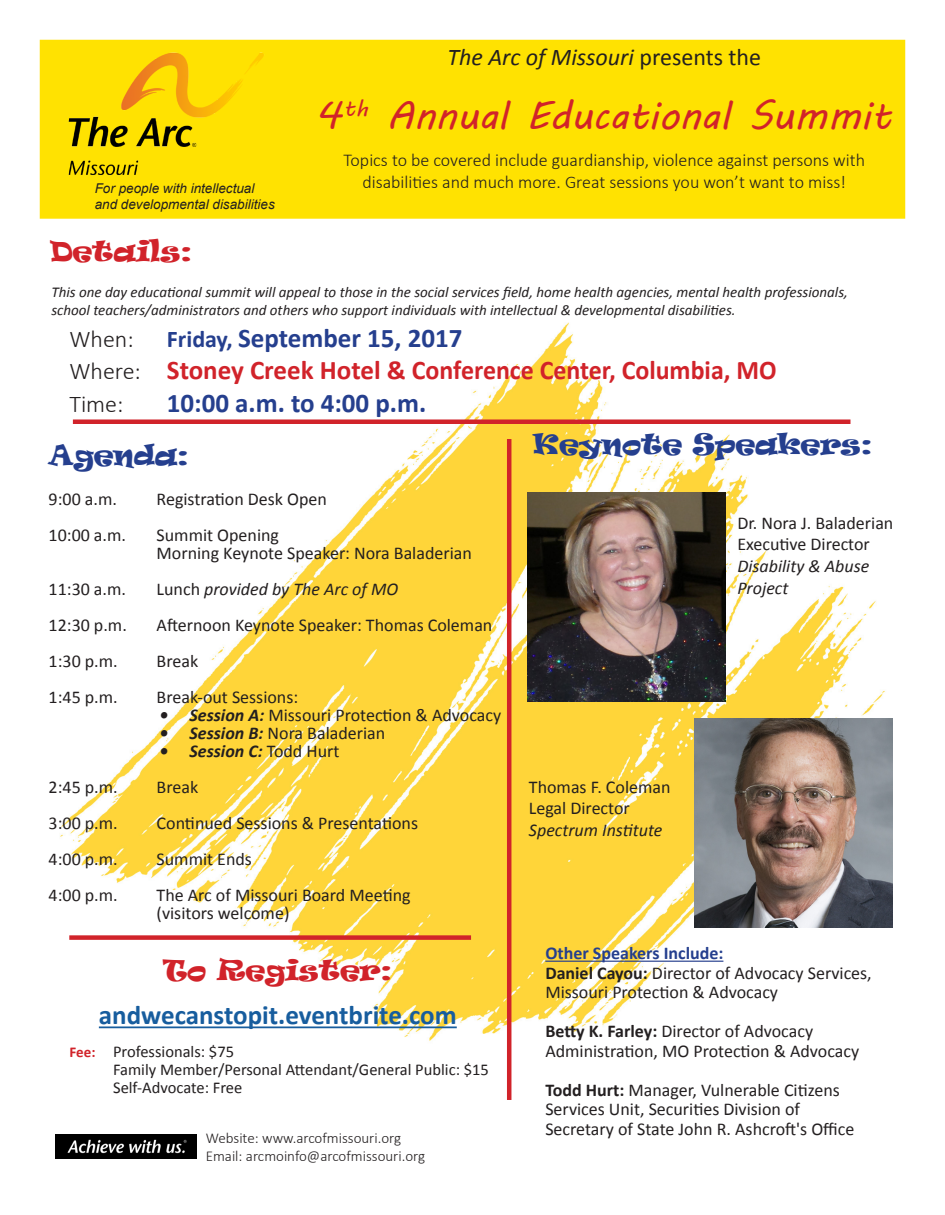
<style>
.page{position:relative;width:945px;height:1215px;background:#fff}
.page>*{position:absolute;margin:0;border:0;box-sizing:border-box;transform-origin:0 0}
.t1{font:39px "MV Boli";color:#d1232a}
.t2{font:700 27px "Calibri";color:#d1232a}
.t3{font:700 27px "Calibri";color:#253f8e}
.t4{font:700 27px "Calibri";color:#175d9e}
.t5{font:27px "Ravie";color:#253f8e}
.t6{font:27px "Ravie";color:#d1232a}
.t7{font:italic 24px "Calibri";color:#231f20}
.t8{font:300 24px "Calibri";color:#231f20}
.t9{font:18px "Calibri";color:#231f20}
.t10{font:300 18px "Calibri";color:#231f20}
.t11{font:italic 18px/21.6px "Calibri";color:#231f20}
.t12{font:700 18px "Calibri";color:#253f8e}
.t13{font:italic 700 18px "Calibri";color:#231f20}
.t14{font:16.5px "Calibri";color:#231f20}
.t15{font:italic 15px "Calibri";color:#231f20}
.t16{font:300 15px "Calibri";color:#231f20}
.t17{font:italic 13.5px "Arial";color:#231f20}
.s1{font-style:normal}
.s2{font-size:24px}
.s3{font-weight:300;font-size:24px;color:#231f20}
.s4{font-weight:700;font-style:italic}
.s5{font-weight:400;font-style:normal}
.s6{font-weight:700;font-size:15px;color:#d1232a}
.s7{font-weight:700}
</style>
<div class="page">
<div style="left:40px;top:40px;width:865px;height:179px;background:#ffe201;border:2px solid #ffe201"></div>
<img style="left:60px;top:322px;width:833px;height:739px">
<img style="left:40px;top:40px;width:251px;height:147px">
<img style="left:56px;top:1135px;width:141px;height:23px">
<hr style="left:545px;top:961px;width:178px;height:1px;background:#253f8e">
<hr style="left:99px;top:1026px;width:358px;height:2px;background:#175d9e">
<img style="left:528px;top:493px;width:197px;height:208px">
<img style="left:695px;top:719px;width:197px;height:208px">
<hr style="left:507px;top:439px;width:4px;height:661px;background:#d1232a">
<div style="left:73px;top:419px;width:778px;height:5px;background:#d1232a"></div>
<div style="left:69px;top:935px;width:402px;height:5px;background:#d1232a"></div>
<p class="t17" style="left:95px;top:179px;width:161px">For people with intellectual</p>
<p class="t17" style="left:95px;top:195px;width:182px">and developmental disabilities</p>
<p class="t7" style="left:447px;top:40px;width:315px">The Arc of Missouri <span class="s1">presents the</span></p>
<p class="t1" style="left:317px;top:89px;width:576px">4<sup>th</sup> Annual Educational Summit</p>
<p class="t10" style="left:344px;top:149px;width:523px">Topics to be covered include guardianship, violence against persons with</p>
<p class="t10" style="left:362px;top:170px;width:485px">disabilities and much more. Great sessions you won’t want to miss!</p>
<p class="t6" style="left:50px;top:232px;width:144px">Details:</p>
<p class="t15" style="left:51px;top:281px;width:798px">This one day educational summit will appeal to those in the social services field, home health agencies, mental health professionals,</p>
<p class="t15" style="left:51px;top:299px;width:686px">school teachers/administrators and others who support individuals with intellectual &amp; developmental disabilities.</p>
<p class="t8" style="left:69px;top:324px;width:66px">When:</p>
<p class="t3" style="left:167px;top:321px;width:297px"><span class="s2">Friday,</span> September 15, 2017</p>
<p class="t2" style="left:69px;top:353px;width:709px"><span class="s3">Where:</span> Stoney Creek Hotel &amp; Conference Center, Columbia, MO</p>
<p class="t8" style="left:69px;top:389px;width:56px">Time:</p>
<p class="t3" style="left:167px;top:386px;width:261px">10:00 a.m. to 4:00 p.m.</p>
<p class="t5" style="left:49px;top:437px;width:142px">Agenda:</p>
<p class="t9" style="left:49px;top:487px;width:70px">9:00 a.m.</p>
<p class="t9" style="left:157px;top:487px;width:172px">Registration Desk Open</p>
<p class="t9" style="left:49px;top:523px;width:79px">10:00 a.m.</p>
<p class="t9" style="left:157px;top:523px;width:124px">Summit Opening</p>
<p class="t9" style="left:157px;top:541px;width:317px">Morning Keynote Speaker: Nora Baladerian</p>
<p class="t9" style="left:49px;top:577px;width:79px">11:30 a.m.</p>
<p class="t11" style="left:157px;top:577px;width:243px"><span class="s1">Lunch</span> provided by The Arc of MO</p>
<p class="t9" style="left:49px;top:613px;width:80px">12:30 p.m.</p>
<p class="t9" style="left:157px;top:613px;width:337px">Afternoon Keynote Speaker: Thomas Coleman</p>
<p class="t9" style="left:49px;top:649px;width:71px">1:30 p.m.</p>
<p class="t9" style="left:157px;top:649px;width:43px">Break</p>
<p class="t9" style="left:49px;top:685px;width:71px">1:45 p.m.</p>
<p class="t9" style="left:157px;top:685px;width:143px">Break-out Sessions:</p>
<p class="t9" style="left:160px;top:703px;width:343px"><span class="s4">• Session A:</span> Missouri Protection &amp; Advocacy</p>
<p class="t9" style="left:160px;top:721px;width:227px"><span class="s4">• Session B:</span> Nora Baladerian</p>
<p class="t13" style="left:160px;top:739px;width:181px">• Session C: <span class="s5">Todd Hurt</span></p>
<p class="t9" style="left:49px;top:775px;width:71px">2:45 p.m.</p>
<p class="t9" style="left:157px;top:775px;width:43px">Break</p>
<p class="t9" style="left:49px;top:811px;width:71px">3:00 p.m.</p>
<p class="t9" style="left:157px;top:811px;width:263px">Continued Sessions &amp; Presentations</p>
<p class="t9" style="left:49px;top:847px;width:71px">4:00 p.m.</p>
<p class="t9" style="left:157px;top:847px;width:97px">Summit Ends</p>
<p class="t9" style="left:49px;top:883px;width:71px">4:00 p.m.</p>
<p class="t9" style="left:157px;top:883px;width:256px">The Arc of Missouri Board Meeting</p>
<p class="t9" style="left:157px;top:901px;width:134px">(visitors welcome)</p>
<p class="t6" style="left:164px;top:952px;width:230px">To Register:</p>
<p class="t4" style="left:99px;top:998px;width:359px">andwecanstopit.eventbrite.com</p>
<p class="t14" style="left:70px;top:1041px;width:166px"><span class="s6">Fee:</span> Professionals: $75</p>
<p class="t14" style="left:113px;top:1059px;width:377px">Family Member/Personal Attendant/General Public: $15</p>
<p class="t14" style="left:113px;top:1077px;width:131px">Self-Advocate: Free</p>
<p class="t16" style="left:206px;top:1128px;width:197px">Website: www.arcofmissouri.org</p>
<p class="t16" style="left:206px;top:1146px;width:221px">Email: arcmoinfo@arcofmissouri.org</p>
<p class="t5" style="left:533px;top:426px;width:341px">Keynote Speakers:</p>
<p class="t9" style="left:737px;top:511px;width:158px">Dr. Nora J. Baladerian</p>
<p class="t9" style="left:737px;top:533px;width:134px">Executive Director</p>
<p class="t11" style="left:737px;top:555px;width:134px">Disability &amp; Abuse<br>Project</p>
<p class="t9" style="left:529px;top:775px;width:143px">Thomas F. Coleman</p>
<p class="t9" style="left:529px;top:797px;width:102px">Legal Director</p>
<p class="t11" style="left:529px;top:818px;width:135px">Spectrum Institute</p>
<p class="t12" style="left:545px;top:942px;width:180px">Other Speakers Include:</p>
<p class="t9" style="left:545px;top:961px;width:328px"><span class="s7">Daniel Cayou:</span> Director of Advocacy Services,</p>
<p class="t9" style="left:545px;top:981px;width:234px">Missouri Protection &amp; Advocacy</p>
<p class="t9" style="left:545px;top:1020px;width:269px"><span class="s7">Betty K. Farley:</span> Director of Advocacy</p>
<p class="t9" style="left:545px;top:1039px;width:315px">Administration, MO Protection &amp; Advocacy</p>
<p class="t9" style="left:545px;top:1078px;width:296px"><span class="s7">Todd Hurt:</span> Manager, Vulnerable Citizens</p>
<p class="t9" style="left:545px;top:1098px;width:256px">Services Unit, Securities Division of</p>
<p class="t9" style="left:545px;top:1117px;width:311px">Secretary of State John R. Ashcroft's Office</p>
</div>
